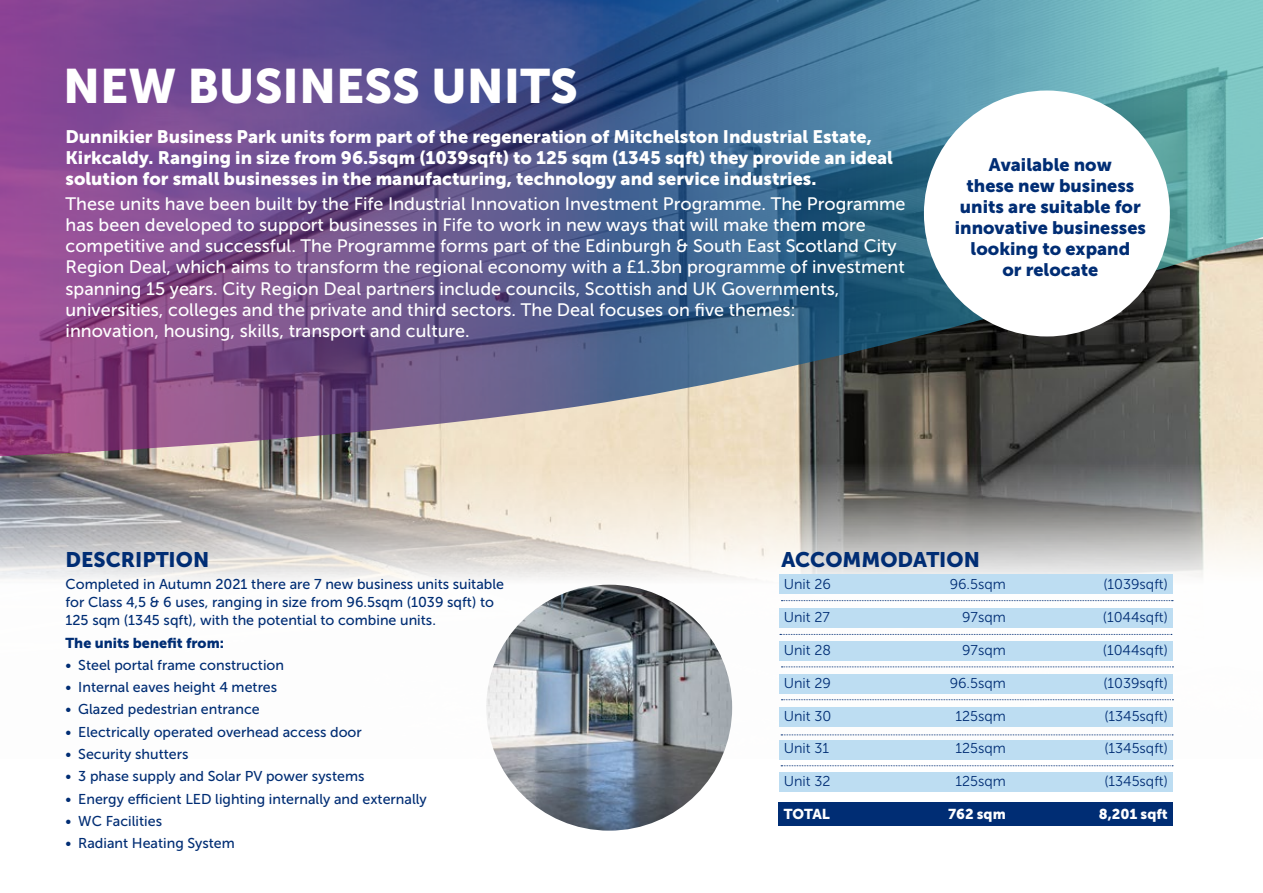
<style>
.page{position:relative;width:1263px;height:893px;background:#fff}
.page>*{position:absolute;margin:0;border:0;box-sizing:border-box;transform-origin:0 0}
.t1{font:48px "Museo Sans 900";color:#fff}
.t2{font:21px "Museo Sans 900";color:#002d74}
.t3{font:18px/21px "Museo Sans 500";color:#fff}
.t4{font:18px/21px "Museo Sans 900";color:#fff}
.t5{font:18px/21px "Museo Sans 900";color:#002d74;text-align:center}
.t6{font:14.25px/18px "Museo Sans 500";color:#002d74}
.t7{font:14.25px "Museo Sans 300";color:#002d74}
.t8{font:14.25px "Museo Sans 900";color:#002d74}
.t9{font:14.25px "Museo Sans 900";color:#fff}
</style>
<div class="page">
<img style="left:0;top:456px;width:1263px;height:303px">
<img style="left:0;top:0;width:1263px;height:456px">
<div style="left:924px;top:91px;width:246px;height:245px;background:#fff;border-radius:50%"></div>
<img style="left:486px;top:585px;width:246px;height:246px;border-radius:123px">
<div style="left:780px;top:574px;width:393px;height:20px;background:#bdddf2"></div>
<div style="left:780px;top:608px;width:393px;height:19px;background:#bdddf2"></div>
<div style="left:780px;top:641px;width:393px;height:19px;background:#bdddf2"></div>
<div style="left:780px;top:674px;width:393px;height:19px;background:#bdddf2"></div>
<div style="left:780px;top:707px;width:393px;height:19px;background:#bdddf2"></div>
<div style="left:780px;top:772px;width:393px;height:19px;background:#bdddf2"></div>
<div style="left:780px;top:740px;width:393px;height:20px;background:#bdddf2"></div>
<div style="left:779px;top:802px;width:394px;height:24px;background:#002d74"></div>
<svg style="left:781px;top:600px;width:392px;height:1px"></svg>
<svg style="left:780px;top:634px;width:392px;height:1px"></svg>
<svg style="left:781px;top:666px;width:392px;height:1px"></svg>
<svg style="left:781px;top:699px;width:392px;height:1px"></svg>
<svg style="left:781px;top:734px;width:392px;height:1px"></svg>
<svg style="left:781px;top:765px;width:392px;height:1px"></svg>
<h1 class="t1" style="left:63px;top:59px;width:516px">NEW BUSINESS UNITS</h1>
<p class="t4" style="left:66px;top:126px;width:829px">Dunnikier Business Park units form part of the regeneration of Mitchelston Industrial Estate,<br>Kirkcaldy. Ranging in size from 96.5sqm (1039sqft) to 125 sqm (1345 sqft) they provide an ideal solution for small businesses in the manufacturing, technology and service industries.</p>
<p class="t3" style="left:66px;top:194px;width:841px">These units have been built by the Fife Industrial Innovation Investment Programme. The Programme has been developed to support businesses in Fife to work in new ways that will make them more competitive and successful. The Programme forms part of the Edinburgh &amp; South East Scotland City Region Deal, which aims to transform the regional economy with a £1.3bn programme of investment spanning 15 years. City Region Deal partners include councils, Scottish and UK Governments, universities, colleges and the private and third sectors. The Deal focuses on five themes:<br>innovation, housing, skills, transport and culture.</p>
<p class="t5" style="left:955px;top:154px;width:193px">Available now<br>these new business units are suitable for innovative businesses looking to expand<br>or relocate</p>
<p class="t2" style="left:66px;top:548px;width:145px">DESCRIPTION</p>
<p class="t6" style="left:66px;top:576px;width:440px">Completed in Autumn 2021 there are 7 new business units suitable for Class 4,5 &amp; 6 uses, ranging in size from 96.5sqm (1039 sqft) to<br>125 sqm (1345 sqft), with the potential to combine units.</p>
<p class="t8" style="left:66px;top:635px;width:160px">The units benefit from:</p>
<p class="t6" style="left:66px;top:656px;width:220px">• Steel portal frame construction</p>
<p class="t6" style="left:66px;top:678px;width:213px">• Internal eaves height 4 metres</p>
<p class="t6" style="left:66px;top:701px;width:196px">• Glazed pedestrian entrance</p>
<p class="t6" style="left:66px;top:723px;width:298px">• Electrically operated overhead access door</p>
<p class="t6" style="left:66px;top:745px;width:125px">• Security shutters</p>
<p class="t6" style="left:66px;top:767px;width:300px">• 3 phase supply and Solar PV power systems</p>
<p class="t6" style="left:66px;top:790px;width:363px">• Energy efficient LED lighting internally and externally</p>
<p class="t6" style="left:66px;top:812px;width:98px">• WC Facilities</p>
<p class="t6" style="left:66px;top:834px;width:171px">• Radiant Heating System</p>
<p class="t2" style="left:781px;top:548px;width:200px">ACCOMMODATION</p>
<p class="t7" style="left:784px;top:576px;width:49px">Unit 26</p>
<p class="t7" style="left:950px;top:576px;width:58px">96.5sqm</p>
<p class="t7" style="left:1103px;top:576px;width:66px">(1039sqft)</p>
<p class="t7" style="left:784px;top:609px;width:48px">Unit 27</p>
<p class="t7" style="left:962px;top:609px;width:45px">97sqm</p>
<p class="t7" style="left:1103px;top:609px;width:66px">(1044sqft)</p>
<p class="t7" style="left:784px;top:642px;width:49px">Unit 28</p>
<p class="t7" style="left:962px;top:642px;width:45px">97sqm</p>
<p class="t7" style="left:1103px;top:642px;width:66px">(1044sqft)</p>
<p class="t7" style="left:784px;top:675px;width:49px">Unit 29</p>
<p class="t7" style="left:950px;top:675px;width:58px">96.5sqm</p>
<p class="t7" style="left:1103px;top:675px;width:66px">(1039sqft)</p>
<p class="t7" style="left:784px;top:708px;width:49px">Unit 30</p>
<p class="t7" style="left:955px;top:708px;width:52px">125sqm</p>
<p class="t7" style="left:1104px;top:708px;width:65px">(1345sqft)</p>
<p class="t7" style="left:784px;top:741px;width:47px">Unit 31</p>
<p class="t7" style="left:955px;top:741px;width:52px">125sqm</p>
<p class="t7" style="left:1104px;top:741px;width:65px">(1345sqft)</p>
<p class="t7" style="left:784px;top:774px;width:48px">Unit 32</p>
<p class="t7" style="left:955px;top:774px;width:52px">125sqm</p>
<p class="t7" style="left:1104px;top:774px;width:65px">(1345sqft)</p>
<p class="t9" style="left:784px;top:806px;width:48px">TOTAL</p>
<p class="t9" style="left:948px;top:806px;width:59px">762 sqm</p>
<p class="t9" style="left:1099px;top:806px;width:70px">8,201 sqft</p>
</div>
